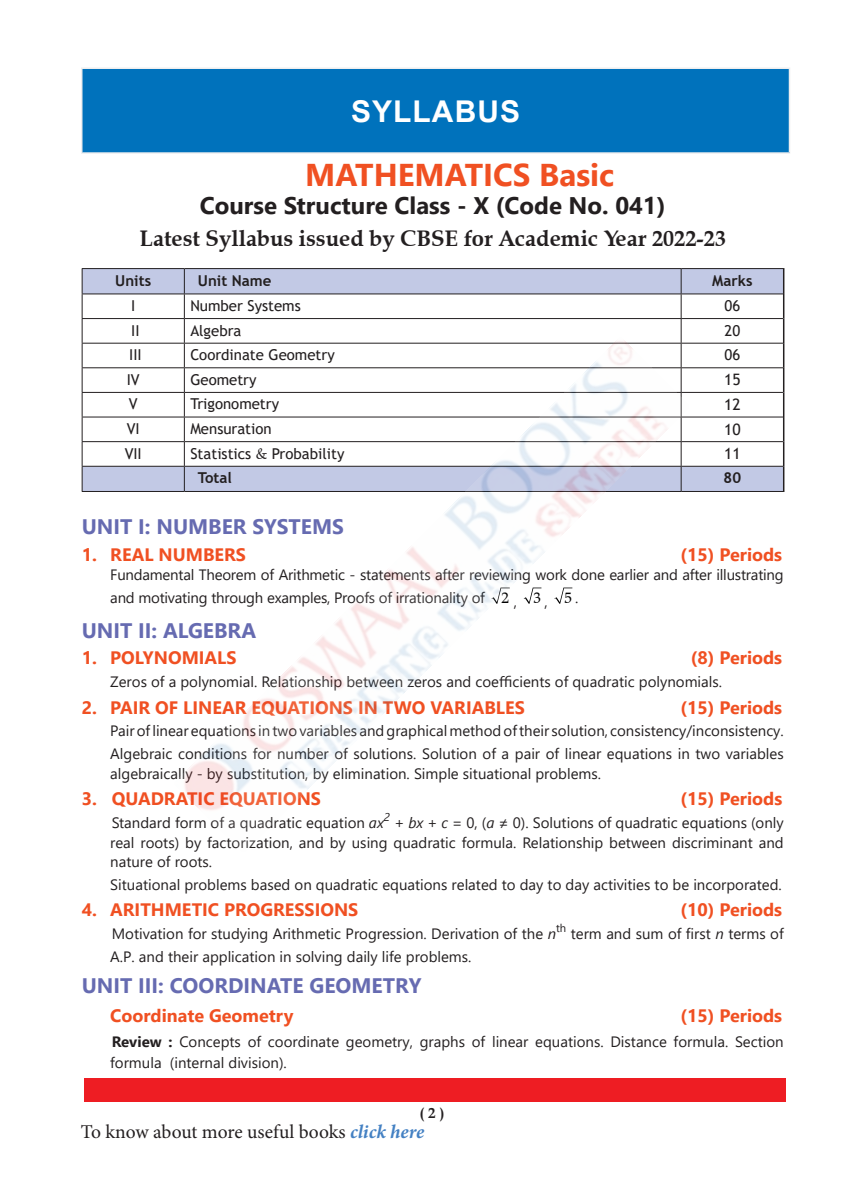
<style>
.page{position:relative;width:864px;height:1188px;background:#fff}
.page>*{position:absolute;margin:0;border:0;box-sizing:border-box;transform-origin:0 0}
.t1{font:700 31.5px "Segoe UI";color:#f05022}
.t2{font:700 30px "Arial";letter-spacing:.035em;color:#fff}
.t3{font:700 24px "Segoe UI";color:#231f20}
.t4{font:700 22.5px "Zapf Calligraphic 801 BT";color:#231f20}
.t5{font:700 21px "Segoe UI";color:#666bb1}
.t6{font:19.5px "Minion Pro";letter-spacing:-.005em;color:#231f20}
.t7{font:700 18px "Segoe UI";color:#f05022}
.t8{font:15.75px "Trebuchet MS";color:#231f20}
.t9{font:15px/19.5px "Segoe UI";color:#231f20}
.t10{font:15px "Trebuchet MS";color:#231f20}
.t11{font:700 15px "Trebuchet MS";color:#231f20}
.t12{font:15px "Zapf Calligraphic 801 BT";color:#000}
.t13{font:700 15px "Zapf Calligraphic 801 BT";color:#231f20}
.t14{font:11.25px "Segoe UI";color:#231f20}
.t15{font:italic 11.25px "Segoe UI";color:#231f20}
.s1{font-family:"Zapf Calligraphic 801 BT"}
.s2{font-family:"Segoe UI";color:#231f20}
.s3{font-style:italic}
.s4{font-weight:700}
.s5{font-weight:700;font-style:italic;color:#4481c3}
</style>
<div class="page">
<hr style="left:82px;top:268px;width:102px;height:1px;background:#231f20">
<hr style="left:184px;top:268px;width:497px;height:1px;background:#231f20">
<hr style="left:681px;top:268px;width:103px;height:1px;background:#231f20">
<svg style="left:82px;top:269px;width:702px;height:222px"></svg>
<hr style="left:82px;top:491px;width:102px;height:1px;background:#231f20">
<hr style="left:681px;top:491px;width:103px;height:1px;background:#231f20">
<div style="left:84px;top:1078px;width:701px;height:24px;background:#ee1d23"></div>
<div style="left:82px;top:68px;width:708px;height:85px;background:#0072bc"></div>
<hr style="left:81px;top:68px;width:709px;height:1px;background:#eeeeef">
<hr style="left:81px;top:69px;width:1px;height:83px;background:#eeeeef">
<hr style="left:789px;top:69px;width:1px;height:83px;background:#eeeeef">
<hr style="left:81px;top:152px;width:709px;height:2px;background:#eeeeef">
<img style="left:175px;top:337px;width:514px;height:473px">
<p class="t2" style="left:351px;top:90px;width:171px">SYLLABUS</p>
<p class="t1" style="left:305px;top:145px;width:311px">MATHEMATICS Basic</p>
<p class="t3" style="left:200px;top:182px;width:467px">Course Structure Class - X (Code No. 041)</p>
<p class="t4" style="left:139px;top:224px;width:588px">Latest Syllabus issued by CBSE for Academic Year 2022-23</p>
<p class="t11" style="left:115px;top:271px;width:37px">Units</p>
<p class="t11" style="left:198px;top:271px;width:75px">Unit Name</p>
<p class="t11" style="left:712px;top:271px;width:42px">Marks</p>
<p class="t10" style="left:131px;top:296px;width:6px">I</p>
<p class="t10" style="left:190px;top:296px;width:112px">Number Systems</p>
<p class="t10" style="left:725px;top:296px;width:17px">06</p>
<p class="t10" style="left:131px;top:321px;width:10px">II</p>
<p class="t10" style="left:190px;top:321px;width:53px">Algebra</p>
<p class="t10" style="left:725px;top:321px;width:17px">20</p>
<p class="t10" style="left:129px;top:345px;width:14px">III</p>
<p class="t10" style="left:190px;top:345px;width:146px">Coordinate Geometry</p>
<p class="t10" style="left:725px;top:345px;width:17px">06</p>
<p class="t10" style="left:127px;top:370px;width:14px">IV</p>
<p class="t10" style="left:190px;top:370px;width:68px">Geometry</p>
<p class="t8" style="left:724px;top:370px;width:18px">15</p>
<p class="t10" style="left:129px;top:395px;width:10px">V</p>
<p class="t10" style="left:190px;top:395px;width:90px">Trigonometry</p>
<p class="t8" style="left:724px;top:395px;width:18px">12</p>
<p class="t10" style="left:127px;top:419px;width:14px">VI</p>
<p class="t10" style="left:190px;top:419px;width:83px">Mensuration</p>
<p class="t8" style="left:724px;top:419px;width:18px">10</p>
<p class="t10" style="left:125px;top:444px;width:19px">VII</p>
<p class="t10" style="left:190px;top:444px;width:156px">Statistics <span class="s1">&amp;</span> Probability</p>
<p class="t8" style="left:724px;top:444px;width:18px">11</p>
<p class="t11" style="left:198px;top:469px;width:36px">Total</p>
<p class="t11" style="left:724px;top:469px;width:19px">80</p>
<p class="t5" style="left:82px;top:507px;width:264px">UNIT I: NUMBER SYSTEMS</p>
<p class="t7" style="left:82px;top:537px;width:166px">1. REAL NUMBERS</p>
<p class="t7" style="left:681px;top:537px;width:103px">(15) Periods</p>
<p class="t9" style="left:110px;top:562px;width:675px;line-height:22.5px">Fundamental Theorem of Arithmetic - statements after reviewing work done earlier and after illustrating and motivating through examples, Proofs of irrationality of</p>
<p class="t12" style="left:533px;top:588px;width:9px">3</p>
<p class="t12" style="left:502px;top:588px;width:9px">2</p>
<p class="t12" style="left:564px;top:588px;width:16px">5<span class="s2">.</span></p>
<p class="t9" style="left:514px;top:591px;width:5px">,</p>
<p class="t9" style="left:545px;top:591px;width:5px">,</p>
<p class="t5" style="left:82px;top:610px;width:176px">UNIT II: ALGEBRA</p>
<p class="t7" style="left:82px;top:641px;width:156px">1. POLYNOMIALS</p>
<p class="t7" style="left:691px;top:641px;width:93px">(8) Periods</p>
<p class="t9" style="left:110px;top:671px;width:613px">Zeros of a polynomial. Relationship between zeros and coefficients of quadratic polynomials.</p>
<p class="t7" style="left:82px;top:690px;width:445px">2. PAIR OF LINEAR EQUATIONS IN TWO VARIABLES</p>
<p class="t7" style="left:681px;top:690px;width:103px">(15) Periods</p>
<p class="t9" style="left:110px;top:720px;width:675px">Pairoflinear equations in twovariables andgraphicalmethodoftheir solution, consistency/inconsistency.</p>
<p class="t9" style="left:110px;top:743px;width:675px">Algebraic conditions for number of solutions. Solution of a pair of linear equations in two variables algebraically - by substitution, by elimination. Simple situational problems.</p>
<p class="t7" style="left:82px;top:782px;width:241px">3. QUADRATIC EQUATIONS</p>
<p class="t7" style="left:681px;top:782px;width:103px">(15) Periods</p>
<p class="t9" style="left:112px;top:812px;width:274px">Standard form of a quadratic equation <span class="s3">ax</span></p>
<p class="t15" style="left:384px;top:806px;width:8px">2</p>
<p class="t9" style="left:110px;top:812px;width:675px;text-align:justify;text-indent:284px"><span class="s3">+ bx + c</span> = 0, (<span class="s3">a</span> ≠ 0). Solutions of quadratic equations (only real roots) by factorization, and by using quadratic formula. Relationship between discriminant and nature of roots.</p>
<p class="t9" style="left:110px;top:873px;width:673px">Situational problems based on quadratic equations related to day to day activities to be incorporated.</p>
<p class="t7" style="left:82px;top:893px;width:278px">4. ARITHMETIC PROGRESSIONS</p>
<p class="t7" style="left:681px;top:893px;width:103px">(10) Periods</p>
<p class="t9" style="left:112px;top:923px;width:446px">Motivation for studying Arithmetic Progression. Derivation of the <span class="s3">n</span></p>
<p class="t14" style="left:556px;top:917px;width:12px">th</p>
<p class="t9" style="left:571px;top:923px;width:214px">term and sum of first <span class="s3">n</span> terms of</p>
<p class="t9" style="left:110px;top:946px;width:363px">A.P. and their application in solving daily life problems.</p>
<p class="t5" style="left:82px;top:966px;width:341px">UNIT III: COORDINATE GEOMETRY</p>
<p class="t7" style="left:110px;top:998px;width:185px">Coordinate Geometry</p>
<p class="t7" style="left:681px;top:998px;width:103px">(15) Periods</p>
<p class="t9" style="left:110px;top:1031px;width:675px;line-height:20.2px"><span class="s4">Review :</span> Concepts of coordinate geometry, graphs of linear equations. Distance formula. Section formula (internal division).</p>
<p class="t13" style="left:420px;top:1103px;width:26px">( 2 )</p>
<h3 class="t6" style="left:81px;top:1119px;width:345px">To know about more useful books <span class="s5">click here</span></h3>
</div>
